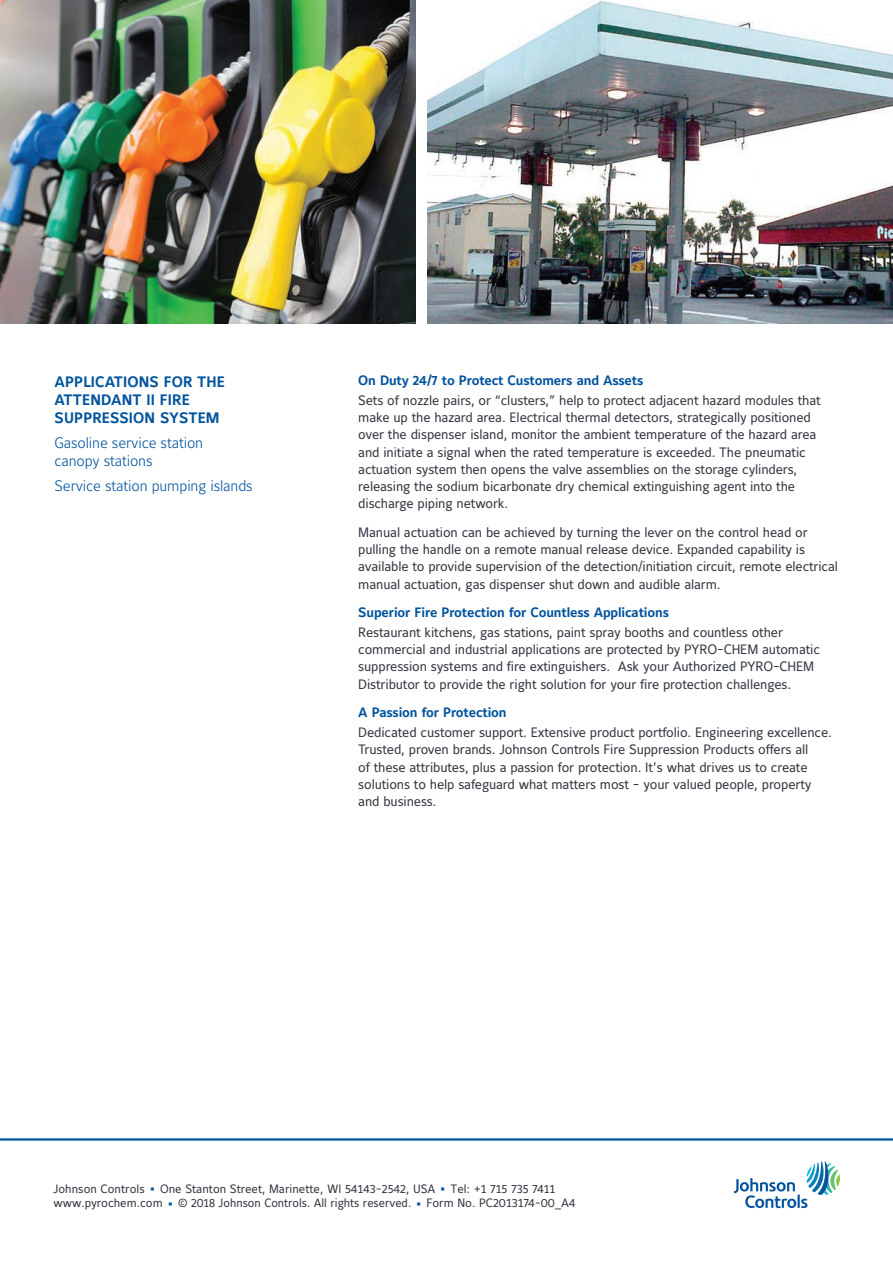
<style>
.page{position:relative;width:893px;height:1263px;background:#fff}
.page>*{position:absolute;margin:0;border:0;box-sizing:border-box;transform-origin:0 0}
.Callout_bullets{font:300 15px/18px "Maurea Jci Lf ML";letter-spacing:-.01em;color:#01539e}
.Callout_head_ALL_CAP{font:700 15px/18px "Maurea Jci Lf ML";letter-spacing:.01em;color:#01539e}
.Body_copy{font:13.5px/17.2px "Maurea Jci Lf ML";letter-spacing:-.01em;color:#323640}
.Body_subhead{font:700 13.5px "Maurea Jci Lf ML";letter-spacing:-.01em;color:#01539e}
.t1{font:12px "Maurea Jci Lf ML";color:#323640}
.s1{font-family:"Universal Newswith Comm Pi";font-size:6px;color:#01539e}
</style>
<div class="page">
<img style="left:0;top:0;width:416px;height:324px">
<img style="left:428px;top:1px;width:465px;height:323px">
<svg style="left:734px;top:1161px;width:106px;height:47px"></svg>
<hr style="left:0;top:1138px;width:893px;height:2px;background:#01539e">
<p class="Callout_head_ALL_CAP" style="left:55px;top:373px;width:172px">APPLICATIONS FOR THE<br>ATTENDANT II FIRE<br>SUPPRESSION SYSTEM</p>
<p class="Callout_bullets" style="left:55px;top:433px;width:150px">Gasoline service station canopy stations</p>
<p class="Callout_bullets" style="left:55px;top:477px;width:200px">Service station pumping islands</p>
<p class="Body_subhead" style="left:358px;top:372px;width:287px">On Duty 24/7 to Protect Customers and Assets</p>
<p class="Body_copy" style="left:358px;top:391px;width:464px">Sets of nozzle pairs, or “clusters,” help to protect adjacent hazard modules that make up the hazard area. Electrical thermal detectors, strategically positioned over the dispenser island, monitor the ambient temperature of the hazard area and initiate a signal when the rated temperature is exceeded. The pneumatic actuation system then opens the valve assemblies on the storage cylinders, releasing the sodium bicarbonate dry chemical extinguishing agent into the discharge piping network.</p>
<p class="Body_copy" style="left:358px;top:523px;width:481px">Manual actuation can be achieved by turning the lever on the control head or pulling the handle on a remote manual release device. Expanded capability is available to provide supervision of the detection/initiation circuit, remote electrical manual actuation, gas dispenser shut down and audible alarm.</p>
<p class="Body_subhead" style="left:358px;top:604px;width:312px">Superior Fire Protection for Countless Applications</p>
<p class="Body_copy" style="left:358px;top:624px;width:463px">Restaurant kitchens, gas stations, paint spray booths and countless other commercial and industrial applications are protected by PYRO-CHEM automatic suppression systems and fire extinguishers. Ask your Authorized PYRO-CHEM Distributor to provide the right solution for your fire protection challenges.</p>
<p class="Body_subhead" style="left:358px;top:704px;width:150px">A Passion for Protection</p>
<p class="Body_copy" style="left:358px;top:724px;width:475px">Dedicated customer support. Extensive product portfolio. Engineering excellence.<br>Trusted, proven brands. Johnson Controls Fire Suppression Products offers all<br>of these attributes, plus a passion for protection. It’s what drives us to create solutions to help safeguard what matters most - your valued people, property and business.</p>
<p class="t1" style="left:53px;top:1181px;width:503px">Johnson Controls <span class="s1">n</span> One Stanton Street, Marinette, WI 54143-2542, USA <span class="s1">n</span> Tel: +1 715 735 7411</p>
<p class="t1" style="left:53px;top:1196px;width:524px">www.pyrochem.com <span class="s1">n</span> © 2018 Johnson Controls. All rights reserved. <span class="s1">n</span> Form No. PC2013174-00_A4</p>
</div>
